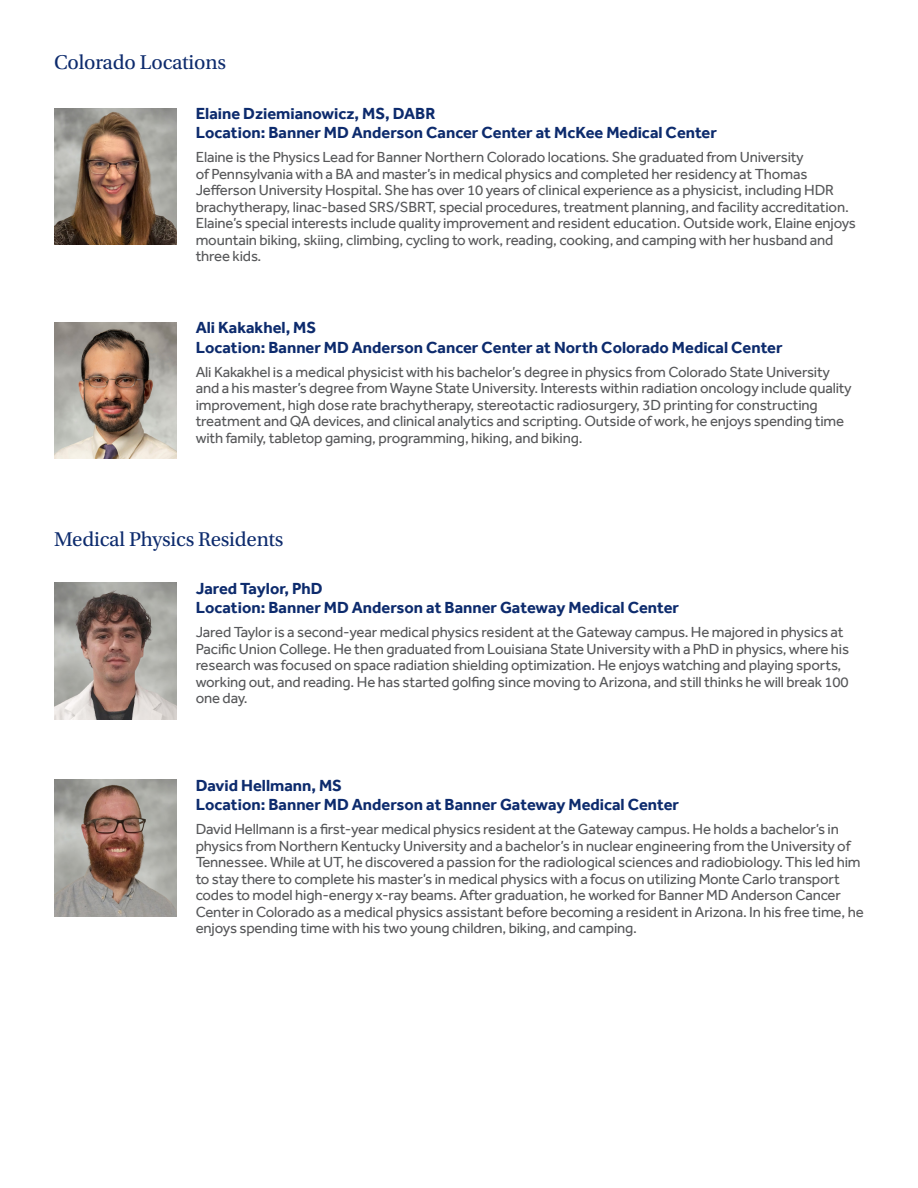
<style>
.page{position:relative;width:918px;height:1188px;background:#fff}
.page>*{position:absolute;margin:0;border:0;box-sizing:border-box;transform-origin:0 0}
.t1{font:21px "Utopia Std";letter-spacing:-.01em;color:#0d2b6d}
.t2{font:700 16.5px/19.5px "Effra";color:#0d2b6d}
.body1{font:15px/16.5px "Effra";letter-spacing:-.01em;color:#57585a}
</style>
<div class="page">
<img style="left:54px;top:108px;width:122px;height:137px">
<img style="left:54px;top:322px;width:122px;height:137px">
<img style="left:54px;top:780px;width:122px;height:136px">
<img style="left:54px;top:583px;width:122px;height:136px">
<p class="t1" style="left:54px;top:51px;width:174px">Colorado Locations</p>
<h3 class="t2" style="left:196px;top:103px;width:523px">Elaine Dziemianowicz, MS, DABR<br>Location: Banner MD Anderson Cancer Center at McKee Medical Center</h3>
<p class="body1" style="left:196px;top:149px;width:662px">Elaine is the Physics Lead for Banner Northern Colorado locations. She graduated from University<br>of Pennsylvania with a BA and master’s in medical physics and completed her residency at Thomas Jefferson University Hospital. She has over 10 years of clinical experience as a physicist, including HDR brachytherapy, linac-based SRS/SBRT, special procedures, treatment planning, and facility accreditation.<br>Elaine’s special interests include quality improvement and resident education. Outside work, Elaine enjoys mountain biking, skiing, climbing, cycling to work, reading, cooking, and camping with her husband and three kids.</p>
<h3 class="t2" style="left:196px;top:318px;width:588px">Ali Kakakhel, MS<br>Location: Banner MD Anderson Cancer Center at North Colorado Medical Center</h3>
<p class="body1" style="left:196px;top:363px;width:658px">Ali Kakakhel is a medical physicist with his bachelor’s degree in physics from Colorado State University and a his master’s degree from Wayne State University. Interests within radiation oncology include quality improvement, high dose rate brachytherapy, stereotactic radiosurgery, 3D printing for constructing treatment and QA devices, and clinical analytics and scripting. Outside of work, he enjoys spending time with family, tabletop gaming, programming, hiking, and biking.</p>
<p class="t1" style="left:54px;top:527px;width:231px">Medical Physics Residents</p>
<h3 class="t2" style="left:196px;top:578px;width:485px">Jared Taylor, PhD<br>Location: Banner MD Anderson at Banner Gateway Medical Center</h3>
<p class="body1" style="left:196px;top:624px;width:655px">Jared Taylor is a second-year medical physics resident at the Gateway campus. He majored in physics at Pacific Union College. He then graduated from Louisiana State University with a PhD in physics, where his research was focused on space radiation shielding optimization. He enjoys watching and playing sports, working out, and reading. He has started golfing since moving to Arizona, and still thinks he will break 100 one day.</p>
<h3 class="t2" style="left:196px;top:776px;width:485px">David Hellmann, MS<br>Location: Banner MD Anderson at Banner Gateway Medical Center</h3>
<p class="body1" style="left:196px;top:821px;width:670px">David Hellmann is a first-year medical physics resident at the Gateway campus. He holds a bachelor’s in physics from Northern Kentucky University and a bachelor’s in nuclear engineering from the University of Tennessee. While at UT, he discovered a passion for the radiological sciences and radiobiology. This led him to stay there to complete his master’s in medical physics with a focus on utilizing Monte Carlo transport codes to model high-energy x-ray beams. After graduation, he worked for Banner MD Anderson Cancer Center in Colorado as a medical physics assistant before becoming a resident in Arizona. In his free time, he enjoys spending time with his two young children, biking, and camping.</p>
</div>
